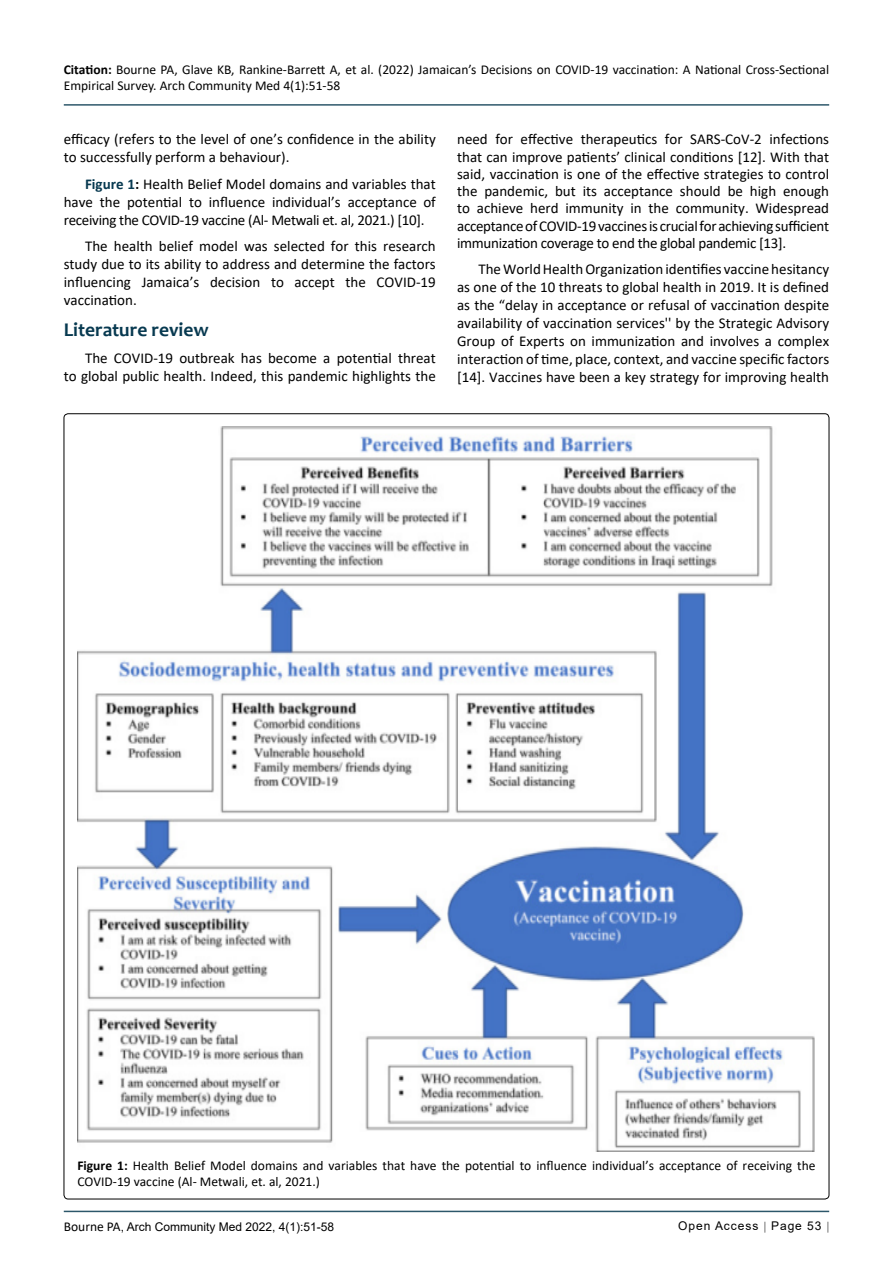
<style>
.page{position:relative;width:893px;height:1263px;background:#fff}
.page>*{position:absolute;margin:0;border:0;box-sizing:border-box;transform-origin:0 0}
.t1{font:700 19.5px "Candara";color:#073950}
.t2{font:15px/18px "Calibri";color:#000;text-align:justify}
.t3{font:13.5px/16.2px "Calibri";color:#000}
.t4{font:12px "Arial";color:#000}
.t5{font:12px "Arial";letter-spacing:.08em;color:#000}
.s1{font-weight:700}
.s2{font-weight:700;color:#073950}
.s3{font-family:"Calibri";font-size:13.5px}
</style>
<div class="page">
<hr style="left:64px;top:1211px;width:765px;height:1px;background:#073950">
<hr style="left:64px;top:104px;width:765px;height:2px;background:#073950">
<img style="left:77px;top:427px;width:738px;height:724px">
<p class="t3" style="left:64px;top:61px;width:767px"><span class="s1">Citation:</span> Bourne PA, Glave KB, Rankine-Barrett A, et al. (2022) Jamaican’s Decisions on COVID-19 vaccination: A National Cross-Sectional<br>Empirical Survey. Arch Community Med 4(1):51-58</p>
<p class="t2" style="left:64px;top:130px;width:374px">efficacy (refers to the level of one’s confidence in the ability to successfully perform a behaviour).</p>
<p class="t2" style="left:64px;top:174px;width:374px;text-indent:21px"><span class="s2">Figure 1</span><span class="s1">:</span> Health Belief Model domains and variables that have the potential to influence individual’s acceptance of receiving the COVID-19 vaccine (Al- Metwali et. al, 2021.) [10].</p>
<p class="t2" style="left:64px;top:237px;width:374px;text-indent:21px">The health belief model was selected for this research study due to its ability to address and determine the factors influencing Jamaica’s decision to accept the COVID-19 vaccination.</p>
<h1 class="t1" style="left:64px;top:318px;width:147px">Literature review</h1>
<p class="t2" style="left:64px;top:348px;width:374px;text-align:right">The COVID-19 outbreak has become a potential threat<br>to global public health. Indeed, this pandemic highlights the</p>
<p class="t2" style="left:457px;top:130px;width:374px;line-height:17.2px">need for effective therapeutics for SARS-CoV-2 infections that can improve patients’ clinical conditions [12]. With that said, vaccination is one of the effective strategies to control the pandemic, but its acceptance should be high enough to achieve herd immunity in the community. Widespread acceptance of COVID-19 vaccines is crucial for achieving sufficient immunization coverage to end the global pandemic [13].</p>
<p class="t2" style="left:457px;top:260px;width:374px;text-indent:21px">The World Health Organization identifies vaccine hesitancy as one of the 10 threats to global health in 2019. It is defined as the “delay in acceptance or refusal of vaccination despite availability of vaccination services'' by the Strategic Advisory Group of Experts on immunization and involves a complex interaction of time, place, context, and vaccine specific factors [14]. Vaccines have been a key strategy for improving health</p>
<p class="t3" style="left:77px;top:1157px;width:740px"><span class="s1">Figure 1:</span> Health Belief Model domains and variables that have the potential to influence individual’s acceptance of receiving the<br>COVID-19 vaccine (Al- Metwali, et. al, 2021.)</p>
<p class="t4" style="left:64px;top:1218px;width:272px"><span class="s3">Bourne PA</span>, Arch Community Med 2022, 4(1):51-58</p>
<p class="t5" style="left:678px;top:1217px;width:145px">Open Access Page 53</p>
</div>
